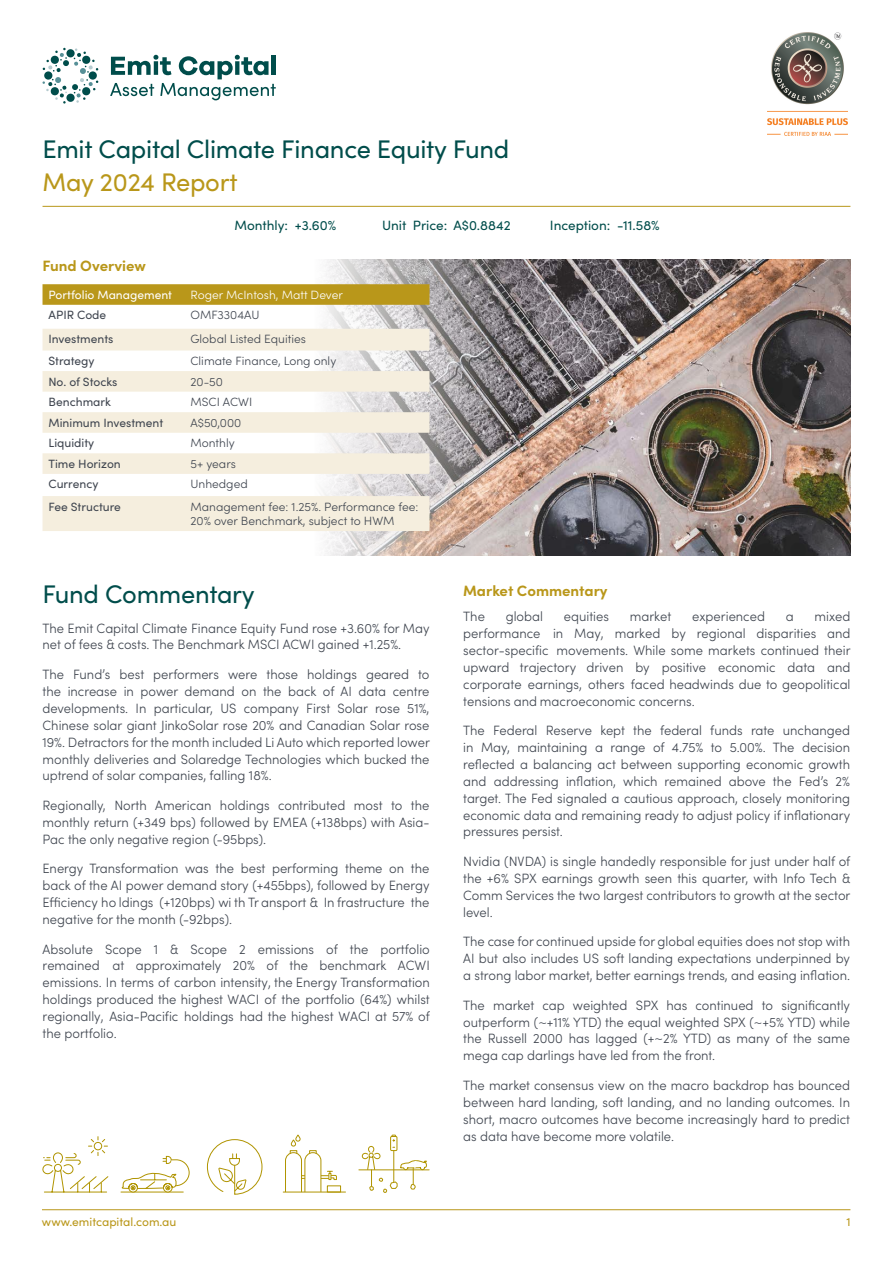
<style>
.page{position:relative;width:893px;height:1263px;background:#fff}
.page>*{position:absolute;margin:0;border:0;box-sizing:border-box;transform-origin:0 0}
.t1{font:25.5px "Sofia Pro";letter-spacing:-.01em;color:#004d4b}
.t2{font:25.5px "Sofia Pro";letter-spacing:-.01em;color:#b9971a}
.t3{font:700 15px "Sofia Pro";color:#b9971a}
.t4{font:300 13.5px/16.8px "Sofia Pro";color:#3f454f;text-align:justify;scale:.96 1}
.t5{font:13.5px "Sofia Pro";color:#004d4b}
.t6{font:300 12px/14.4px "Sofia Pro";color:#3f454f}
.t7{font:12px "Sofia Pro";color:#3f454f}
.t8{font:12px "Sofia Pro";color:#b9971a}
.t9{font:300 12px "Sofia Pro";color:#fff}
.t10{font:12px "Sofia Pro";color:#fff}
</style>
<div class="page">
<svg style="left:42px;top:48px;width:56px;height:56px"></svg>
<svg style="left:110px;top:55px;width:166px;height:45px"></svg>
<hr style="left:272px;top:55px;width:4px;height:20px;background:#004d4b">
<hr style="left:43px;top:206px;width:807px;height:1px;background:#b9971a">
<img style="left:767px;top:32px;width:80px;height:103px">
<svg style="left:285px;top:1134px;width:52px;height:58px"></svg>
<div style="left:327px;top:1185px;width:14px;height:7px;background:#fff;border:1px solid #b09400"></div>
<hr style="left:283px;top:1192px;width:62px;height:1px;background:#b09400">
<svg style="left:121px;top:1156px;width:69px;height:37px"></svg>
<hr style="left:359px;top:1169px;width:70px;height:1px;background:#b09400">
<svg style="left:362px;top:1134px;width:65px;height:59px"></svg>
<svg style="left:207px;top:1139px;width:56px;height:56px"></svg>
<svg style="left:42px;top:1136px;width:67px;height:57px"></svg>
<hr style="left:42px;top:1209px;width:808px;height:1px;background:#b9971a">
<img style="left:316px;top:260px;width:535px;height:296px">
<svg style="left:43px;top:284px;width:386px;height:21px;background:#ba981e"></svg>
<svg style="left:43px;top:329px;width:386px;height:202px;fill:#f5eede"></svg>
<img style="left:656px;top:363px;width:194px;height:193px">
<h1 class="t1" style="left:43px;top:131px;width:468px">Emit Capital Climate Finance Equity Fund</h1>
<h1 class="t2" style="left:43px;top:164px;width:197px">May 2024 Report</h1>
<p class="t5" style="left:234px;top:216px;width:103px">Monthly: +3.60%</p>
<p class="t5" style="left:382px;top:216px;width:130px">Unit Price: A$0.8842</p>
<p class="t5" style="left:550px;top:216px;width:111px">Inception: -11.58%</p>
<p class="t3" style="left:43px;top:254px;width:105px">Fund Overview</p>
<p class="t10" style="left:49px;top:286px;width:125px">Portfolio Management</p>
<p class="t9" style="left:190px;top:286px;width:154px">Roger McIntosh, Matt Dever</p>
<p class="t7" style="left:49px;top:306px;width:59px">APIR Code</p>
<p class="t6" style="left:190px;top:307px;width:71px">OMF3304AU</p>
<p class="t7" style="left:49px;top:330px;width:66px">Investments</p>
<p class="t6" style="left:190px;top:331px;width:117px">Global Listed Equities</p>
<p class="t7" style="left:49px;top:352px;width:48px">Strategy</p>
<p class="t6" style="left:190px;top:353px;width:147px">Climate Finance, Long only</p>
<p class="t7" style="left:49px;top:373px;width:70px">No. of Stocks</p>
<p class="t6" style="left:190px;top:374px;width:34px">20-50</p>
<p class="t7" style="left:49px;top:393px;width:64px">Benchmark</p>
<p class="t6" style="left:190px;top:394px;width:63px">MSCI ACWI</p>
<p class="t7" style="left:49px;top:414px;width:116px">Minimum Investment</p>
<p class="t6" style="left:190px;top:415px;width:52px">A$50,000</p>
<p class="t7" style="left:49px;top:434px;width:47px">Liquidity</p>
<p class="t6" style="left:190px;top:435px;width:46px">Monthly</p>
<p class="t7" style="left:49px;top:455px;width:74px">Time Horizon</p>
<p class="t6" style="left:190px;top:456px;width:47px">5+ years</p>
<p class="t7" style="left:49px;top:475px;width:51px">Currency</p>
<p class="t6" style="left:190px;top:476px;width:59px">Unhedged</p>
<p class="t7" style="left:49px;top:498px;width:74px">Fee Structure</p>
<p class="t6" style="left:190px;top:499px;width:229px">Management fee: 1.25%. Performance fee:<br>20% over Benchmark, subject to HWM</p>
<h1 class="t1" style="left:43px;top:575px;width:214px">Fund Commentary</h1>
<p class="t4" style="left:43px;top:619px;width:405px">The Emit Capital Climate Finance Equity Fund rose +3.60% for May net of fees &amp; costs. The Benchmark MSCI ACWI gained +1.25%.</p>
<p class="t4" style="left:43px;top:665px;width:405px">The Fund’s best performers were those holdings geared to the increase in power demand on the back of AI data centre developments. In particular, US company First Solar rose 51%, Chinese solar giant JinkoSolar rose 20% and Canadian Solar rose 19%. Detractors for the month included Li Auto which reported lower monthly deliveries and Solaredge Technologies which bucked the uptrend of solar companies, falling 18%.</p>
<p class="t4" style="left:43px;top:796px;width:405px">Regionally, North American holdings contributed most to the monthly return (+349 bps) followed by EMEA (+138bps) with Asia-Pac the only negative region (-95bps).</p>
<p class="t4" style="left:43px;top:859px;width:405px">Energy Transformation was the best performing theme on the back of the AI power demand story (+455bps), followed by Energy Efficiency ho ldings (+120bps) wi th Tr ansport &amp; In frastructure the negative for the month (-92bps).</p>
<p class="t4" style="left:43px;top:940px;width:405px">Absolute Scope 1 &amp; Scope 2 emissions of the portfolio remained at approximately 20% of the benchmark ACWI emissions. In terms of carbon intensity, the Energy Transformation holdings produced the highest WACI of the portfolio (64%) whilst regionally, Asia-Pacific holdings had the highest WACI at 57% of the portfolio.</p>
<p class="t3" style="left:463px;top:579px;width:146px">Market Commentary</p>
<p class="t4" style="left:463px;top:607px;width:24px">The</p>
<p class="t4" style="left:506px;top:607px;width:40px">global</p>
<p class="t4" style="left:564px;top:607px;width:49px">equities</p>
<p class="t4" style="left:630px;top:607px;width:45px">market</p>
<p class="t4" style="left:692px;top:607px;width:77px">experienced</p>
<p class="t4" style="left:786px;top:607px;width:10px">a</p>
<p class="t4" style="left:463px;top:607px;width:405px;text-indent:351px">mixed performance in May, marked by regional disparities and sector-specific movements. While some markets continued their upward trajectory driven by positive economic data and corporate earnings, others faced headwinds due to geopolitical tensions and macroeconomic concerns.</p>
<p class="t4" style="left:463px;top:721px;width:404px">The Federal Reserve kept the federal funds rate unchanged in May, maintaining a range of 4.75% to 5.00%. The decision reflected a balancing act between supporting economic growth and addressing inflation, which remained above the Fed’s 2% target. The Fed signaled a cautious approach, closely monitoring economic data and remaining ready to adjust policy if inflationary pressures persist.</p>
<p class="t4" style="left:463px;top:852px;width:405px">Nvidia (NVDA) is single handedly responsible for just under half of the +6% SPX earnings growth seen this quarter, with Info Tech &amp; Comm Services the two largest contributors to growth at the sector level.</p>
<p class="t4" style="left:463px;top:932px;width:404px">The case for continued upside for global equities does not stop with AI but also includes US soft landing expectations underpinned by a strong labor market, better earnings trends, and easing inflation.</p>
<p class="t4" style="left:463px;top:996px;width:404px">The market cap weighted SPX has continued to significantly outperform (~+11% YTD) the equal weighted SPX (~+5% YTD) while the Russell 2000 has lagged (+~2% YTD) as many of the same mega cap darlings have led from the front.</p>
<p class="t4" style="left:463px;top:1076px;width:405px">The market consensus view on the macro backdrop has bounced between hard landing, soft landing, and no landing outcomes. In short, macro outcomes have become increasingly hard to predict as data have become more volatile.</p>
<p class="t8" style="left:42px;top:1213px;width:136px">www.emitcapital.com.au</p>
<p class="t8" style="left:846px;top:1213px;width:6px">1</p>
</div>
